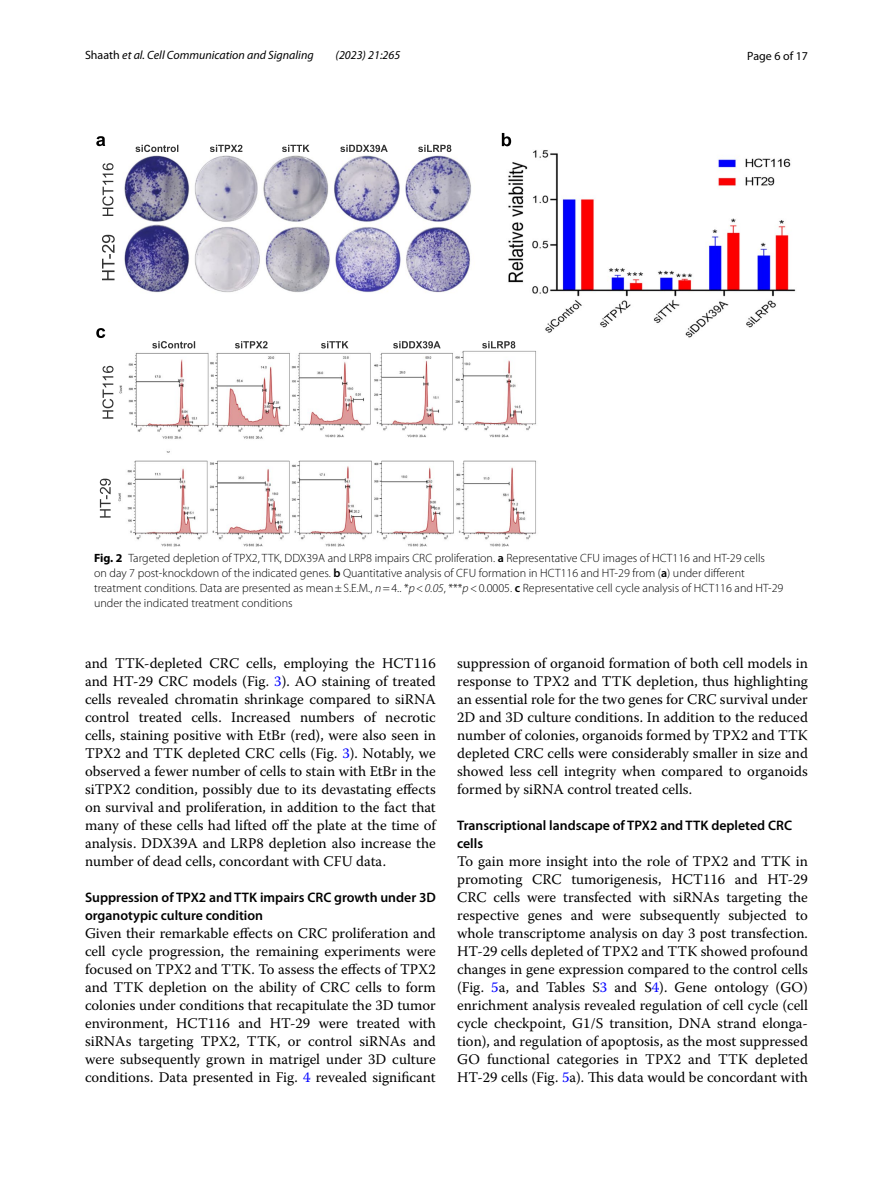
<style>
.page{position:relative;width:893px;height:1187px;background:#fff}
.page>*{position:absolute;margin:0;border:0;box-sizing:border-box;transform-origin:0 0}
.t1{font:14.7px/18px "Warnock Pro";color:#000;text-align:justify}
.t2{font:600 13.8px/18px "Myriad Pro";color:#000}
.t3{font:300 12px/15px "Myriad Pro";color:#000}
.t4{font:italic 12px "Myriad Pro";color:#000}
.t5{font:12px "Myriad Pro";color:#000}
.s1{font-style:normal}
.s2{font-weight:700}
.s3{font-weight:600}
.s4{font-style:italic}
.s5{color:#00f}
</style>
<div class="page">
<img style="left:118px;top:150px;width:678px;height:396px">
<svg style="left:96px;top:136px;width:9px;height:10px"></svg>
<svg style="left:502px;top:133px;width:9px;height:13px"></svg>
<svg style="left:96px;top:328px;width:9px;height:10px"></svg>
<svg style="left:102px;top:366px;width:11px;height:52px"></svg>
<svg style="left:102px;top:163px;width:11px;height:53px"></svg>
<svg style="left:100px;top:478px;width:11px;height:39px"></svg>
<svg style="left:102px;top:235px;width:13px;height:45px"></svg>
<svg style="left:152px;top:341px;width:43px;height:7px"></svg>
<svg style="left:235px;top:341px;width:33px;height:7px"></svg>
<svg style="left:321px;top:341px;width:27px;height:7px"></svg>
<svg style="left:393px;top:341px;width:48px;height:7px"></svg>
<svg style="left:482px;top:341px;width:33px;height:7px"></svg>
<svg style="left:135px;top:145px;width:43px;height:7px"></svg>
<svg style="left:210px;top:145px;width:32px;height:7px"></svg>
<svg style="left:282px;top:145px;width:27px;height:7px"></svg>
<svg style="left:340px;top:145px;width:48px;height:7px"></svg>
<svg style="left:418px;top:145px;width:33px;height:7px"></svg>
<p class="t4" style="left:85px;top:48px;width:230px"><span class="s1">Shaath</span> et al. Cell Communication and Signaling</p>
<p class="t4" style="left:336px;top:48px;width:66px">(2023) 21:265</p>
<p class="t5" style="left:747px;top:48px;width:62px">Page 6 of 17</p>
<p class="t3" style="left:94px;top:550px;width:691px"><span class="s2">Fig. 2</span> Targeted depletion of TPX2, TTK, DDX39A and LRP8 impairs CRC proliferation. <span class="s3">a</span> Representative CFU images of HCT116 and HT-29 cells<br>on day 7 post-knockdown of the indicated genes. <span class="s3">b</span> Quantitative analysis of CFU formation in HCT116 and HT-29 from (<span class="s3">a</span>) under different treatment conditions. Data are presented as mean±S.E.M., <span class="s4">n</span>=4.. *<span class="s4">p</span>&lt;<span class="s4">0.05</span>, ***<span class="s4">p</span>&lt;0.0005. <span class="s3">c</span> Representative cell cycle analysis of HCT116 and HT-29 under the indicated treatment conditions</p>
<p class="t1" style="left:85px;top:653px;width:352px">and TTK-depleted CRC cells, employing the HCT116 and HT-29 CRC models (Fig. <span class="s5">3</span>). AO staining of treated cells revealed chromatin shrinkage compared to siRNA control treated cells. Increased numbers of necrotic cells, staining positive with EtBr (red), were also seen in TPX2 and TTK depleted CRC cells (Fig. <span class="s5">3</span>). Notably, we observed a fewer number of cells to stain with EtBr in the siTPX2 condition, possibly due to its devastating effects on survival and proliferation, in addition to the fact that many of these cells had lifted off the plate at the time of analysis. DDX39A and LRP8 depletion also increase the number of dead cells, concordant with CFU data.</p>
<p class="t2" style="left:85px;top:887px;width:352px">Suppression of TPX2 and TTK impairs CRC growth under 3D organotypic culture condition</p>
<p class="t1" style="left:85px;top:923px;width:352px">Given their remarkable effects on CRC proliferation and cell cycle progression, the remaining experiments were focused on TPX2 and TTK. To assess the effects of TPX2 and TTK depletion on the ability of CRC cells to form colonies under conditions that recapitulate the 3D tumor environment, HCT116 and HT-29 were treated with siRNAs targeting TPX2, TTK, or control siRNAs and were subsequently grown in matrigel under 3D culture conditions. Data presented in Fig. <span class="s5">4</span> revealed significant</p>
<p class="t1" style="left:457px;top:653px;width:352px">suppression of organoid formation of both cell models in response to TPX2 and TTK depletion, thus highlighting an essential role for the two genes for CRC survival under 2D and 3D culture conditions. In addition to the reduced number of colonies, organoids formed by TPX2 and TTK depleted CRC cells were considerably smaller in size and showed less cell integrity when compared to organoids formed by siRNA control treated cells.</p>
<p class="t2" style="left:457px;top:815px;width:336px">Transcriptional landscape of TPX2 and TTK depleted CRC cells</p>
<p class="t1" style="left:457px;top:851px;width:352px">To gain more insight into the role of TPX2 and TTK in promoting CRC tumorigenesis, HCT116 and HT-29<br>CRC cells were transfected with siRNAs targeting the respective genes and were subsequently subjected to whole transcriptome analysis on day 3 post transfection.<br>HT-29 cells depleted of TPX2 and TTK showed profound changes in gene expression compared to the control cells (Fig. <span class="s5">5</span>a, and Tables S<span class="s5">3</span> and S<span class="s5">4</span>). Gene ontology (GO) enrichment analysis revealed regulation of cell cycle (cell cycle checkpoint, G1/S transition, DNA strand elonga&shy;tion), and regulation of apoptosis, as the most suppressed GO functional categories in TPX2 and TTK depleted HT-29 cells (Fig. <span class="s5">5</span>a). This data would be concordant with</p>
</div>
